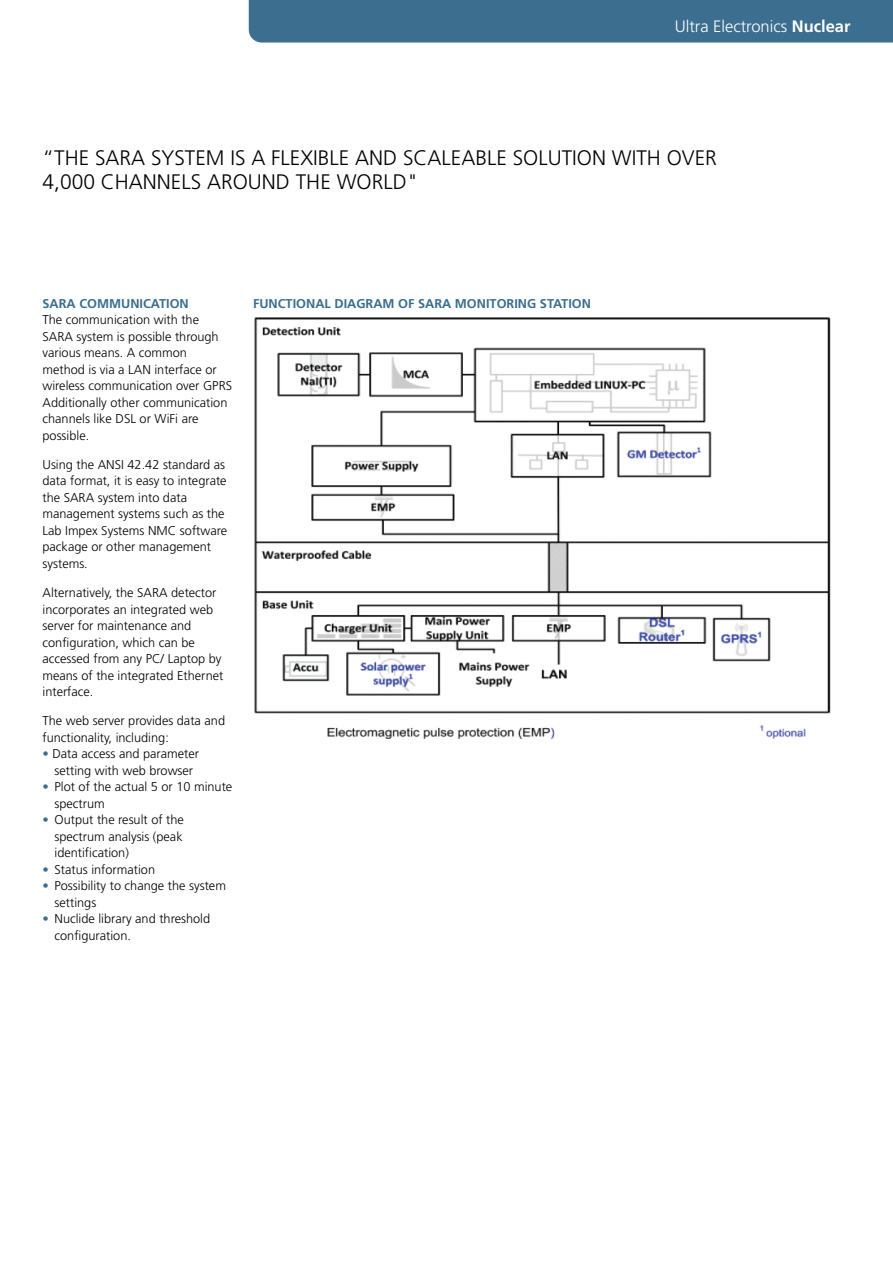
<style>
.page{position:relative;width:893px;height:1263px;background:#fff}
.page>*{position:absolute;margin:0;border:0;box-sizing:border-box;transform-origin:0 0}
.t1{font:300 21px "Frutiger";color:#000}
.t2{font:300 16.5px "Frutiger";color:#fff}
.t3{font:300 12.75px/16.5px "Frutiger";color:#000}
.t4{font:700 12.75px "Frutiger";color:#3b6e8f}
.s1{font-weight:700}
.s2{color:#3b6e8f}
</style>
<div class="page">
<div style="left:249px;top:0;width:644px;height:43px;background:#3b6e8f"></div>
<img style="left:254px;top:317px;width:577px;height:422px">
<p class="t2" style="left:675px;top:17px;width:177px">Ultra Electronics <span class="s1">NUCLEAR</span></p>
<h1 class="t1" style="left:43px;top:146px;width:145px">“The SARA system</h1>
<h1 class="t1" style="left:230px;top:146px;width:93px">is aflexible</h1>
<h1 class="t1" style="left:355px;top:146px;width:61px">an d scaleable</h1>
<h1 class="t1" style="left:513px;top:146px;width:13px">solution</h1>
<h1 class="t1" style="left:612px;top:146px;width:94px">with over</h1>
<h1 class="t1" style="left:43px;top:169px;width:100px">4,000 c hannels</h1>
<h1 class="t1" style="left:207px;top:169px;width:15px">aroun</h1>
<h1 class="t1" style="left:276px;top:169px;width:144px">d the world"</h1>
<p class="t4" style="left:43px;top:296px;width:146px">SARA COMMUNICATION</p>
<p class="t3" style="left:43px;top:311px;width:191px">The communication with the<br>SARA system is possible through various means. A common method is via a LAN interface or wireless communication over GPRS<br>Additionally other communication channels like DSL or WiFi are possible.</p>
<p class="t3" style="left:43px;top:456px;width:186px">Using the ANSI 42.42 standard as data format, it is easy to integrate the SARA system into data management systems such as the<br>Lab Impex Systems NMC software package or other management systems.</p>
<p class="t3" style="left:43px;top:584px;width:182px">Alternatively, the SARA detector incorporates an integrated web server for maintenance and configuration, which can be accessed from any PC/ Laptop by means of the integrated Ethernet interface.</p>
<p class="t3" style="left:43px;top:713px;width:184px">The web server provides data and functionality, including:</p>
<p class="t3" style="left:43px;top:746px;width:158px;text-align:center"><span class="s2">•</span> Data access and parameter setting with web browser</p>
<p class="t3" style="left:55px;top:779px;width:179px;text-indent:-12px"><span class="s2">•</span> Plot of the actual 5 or 10 minute spectrum</p>
<p class="t3" style="left:55px;top:812px;width:131px;text-align:justify;text-indent:-12px"><span class="s2">•</span> Output the result of the spectrum analysis (peak identification)</p>
<p class="t3" style="left:43px;top:861px;width:114px"><span class="s2">•</span> Status information</p>
<p class="t3" style="left:55px;top:878px;width:173px;text-indent:-12px"><span class="s2">•</span> Possibility to change the system settings</p>
<p class="t3" style="left:55px;top:911px;width:157px;text-indent:-12px"><span class="s2">•</span> Nuclide library and threshold configuration.</p>
<p class="t4" style="left:253px;top:296px;width:338px">FUNCTIONAL DIAGRAM OF SARA M ONITORING STATION</p>
</div>
